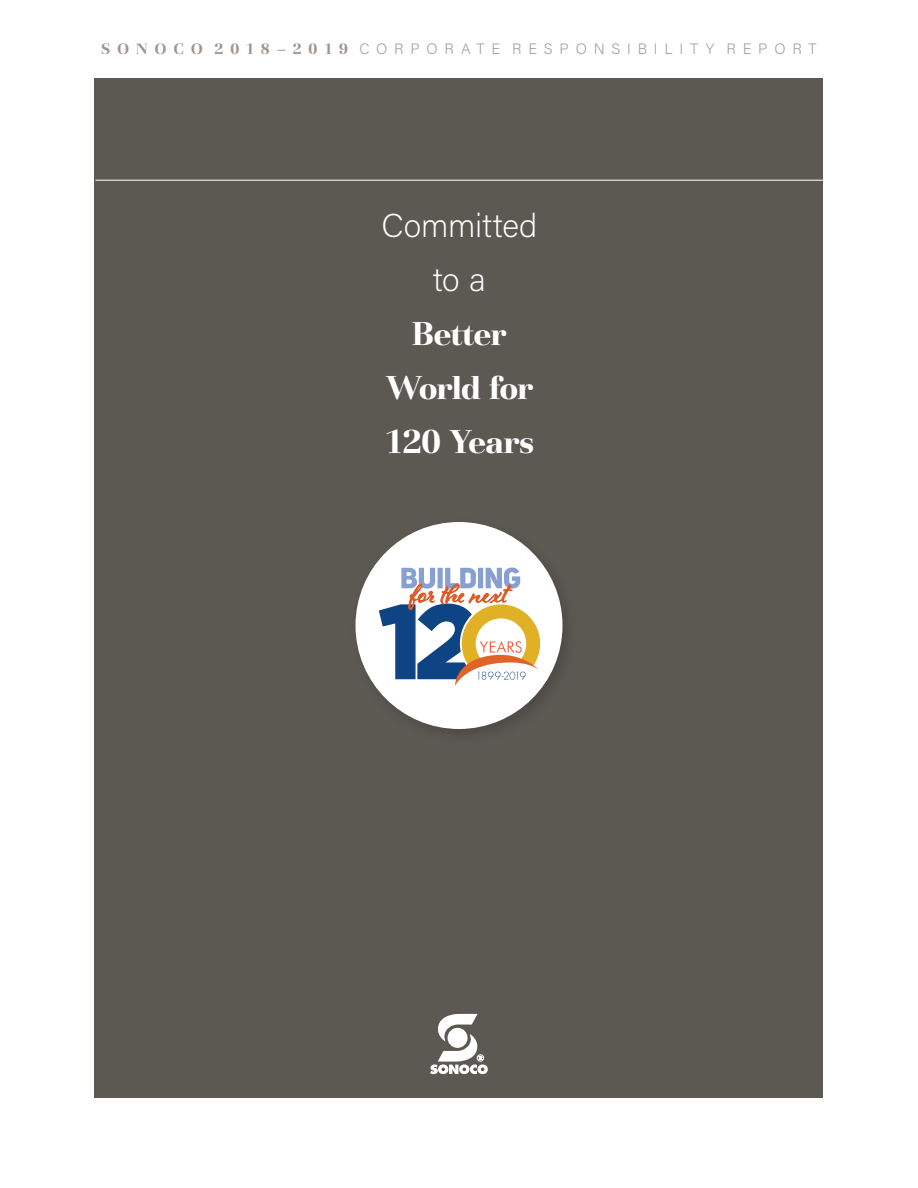
<style>
.page{position:relative;width:918px;height:1188px;background:#fff}
.page>*{position:absolute;margin:0;border:0;box-sizing:border-box;transform-origin:0 0}
.t1{font:700 33px/54px "AT Basilia";letter-spacing:-.035em;color:#fff;text-align:center}
.t2{font:200 33px/54px "Acumin Pro";letter-spacing:-.005em;color:#fff;text-align:center}
.t3{font:200 15px "Acumin Pro";letter-spacing:.455em;color:#a0948c}
.s1{font-family:"AT Basilia";font-weight:700}
</style>
<div class="page">
<div style="left:94px;top:78px;width:730px;height:1020px;background:#5c5953"></div>
<hr style="left:95px;top:180px;width:729px;height:1px;background:#fff">
<svg style="left:430px;top:1014px;width:58px;height:60px"></svg>
<div style="left:448px;top:1028px;width:20px;height:20px;background:#fff;border-radius:50%"></div>
<div style="left:356px;top:522px;width:207px;height:207px;background:#fff;border-radius:50%"></div>
<svg style="left:379px;top:568px;width:161px;height:117px"></svg>
<p class="t3" style="left:101px;top:39px;width:717px"><span class="s1">SONOCO 2018–2019</span> CORPORATE RESPONSIBILITY REPORT</p>
<h1 class="t2" style="left:381px;top:198px;width:158px">Committed to a</h1>
<h1 class="t1" style="left:385px;top:307px;width:151px">Better<br>World for<br>120 Years</h1>
</div>
